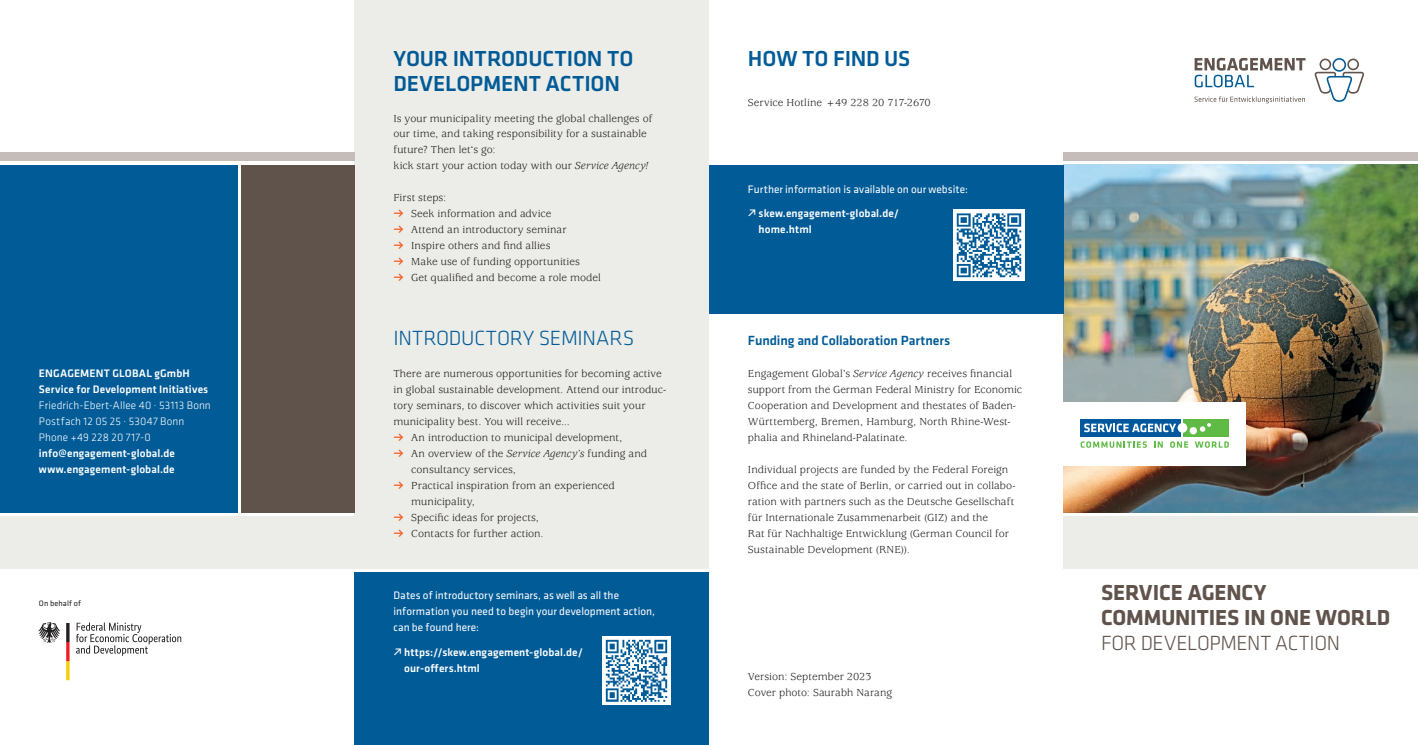
<style>
.page{position:relative;width:1418px;height:745px;background:#fff}
.page>*{position:absolute;margin:0;border:0;box-sizing:border-box;transform-origin:0 0}
.t1{font:500 22.5px/25px "Klavika";letter-spacing:-.01em;color:#005b97}
.t2{font:700 22.5px/25px "Klavika";letter-spacing:-.005em;color:#60534c}
.t3{font:300 21.25px "Klavika";letter-spacing:-.02em;color:#60534c}
.t4{font:300 21.25px "Klavika";letter-spacing:-.01em;color:#005b97}
.t5{font:500 13.75px "Klavika";letter-spacing:-.005em;color:#005b97}
.t6{font:11.25px/16px "Usherwood Std";letter-spacing:.005em;color:#231f20}
.t7{font:500 11.25px/16px "Klavika";letter-spacing:.01em;color:#fff}
.t8{font:11.25px/16px "Klavika";letter-spacing:.005em;color:#fff}
.t9{font:300 11.25px/16px "Klavika";letter-spacing:.015em;color:#fff}
.t10{font:8.12px "Klavika";letter-spacing:.015em;color:#231f20}
.s1{font-style:italic}
.s2{font-family:"Klavika";font-weight:700;color:#f25d21}
</style>
<div class="page">
<img style="left:1063px;top:165px;width:354px;height:347px">
<div style="left:0;top:165px;width:237px;height:347px;background:#005b97"></div>
<div style="left:709px;top:165px;width:354px;height:148px;background:#005b97"></div>
<div style="left:354px;top:571px;width:355px;height:173px;background:#005b97"></div>
<div style="left:354px;top:0;width:355px;height:568px;background:#ecece9"></div>
<svg style="left:1314px;top:58px;width:50px;height:44px"></svg>
<svg style="left:1194px;top:58px;width:111px;height:29px"></svg>
<svg style="left:1194px;top:96px;width:110px;height:7px"></svg>
<svg style="left:1063px;top:401px;width:182px;height:64px"></svg>
<div style="left:1063px;top:402px;width:182px;height:62px;background:#fff"></div>
<div style="left:1080px;top:419px;width:101px;height:17px;background:#01589c"></div>
<div style="left:1183px;top:419px;width:45px;height:17px;background:#60bb46"></div>
<svg style="left:1177px;top:422px;width:10px;height:10px"></svg>
<div style="left:1189px;top:427px;width:7px;height:7px;background:#fff;border-radius:50%"></div>
<svg style="left:1200px;top:423px;width:10px;height:8px"></svg>
<svg style="left:1080px;top:441px;width:66px;height:6px"></svg>
<svg style="left:1154px;top:441px;width:8px;height:6px"></svg>
<svg style="left:1170px;top:441px;width:18px;height:6px"></svg>
<svg style="left:1195px;top:441px;width:33px;height:6px"></svg>
<svg style="left:1084px;top:423px;width:92px;height:9px"></svg>
<img style="left:602px;top:636px;width:68px;height:67px">
<div style="left:1063px;top:152px;width:354px;height:9px;background:#c4bdb9"></div>
<div style="left:1063px;top:516px;width:354px;height:52px;background:#ecece9"></div>
<div style="left:0;top:152px;width:354px;height:9px;background:#c4bdb9"></div>
<div style="left:241px;top:165px;width:113px;height:347px;background:#60534c"></div>
<img style="left:953px;top:209px;width:71px;height:71px">
<div style="left:0;top:516px;width:354px;height:52px;background:#ecece9"></div>
<svg style="left:76px;top:622px;width:105px;height:33px"></svg>
<svg style="left:38px;top:622px;width:22px;height:20px"></svg>
<svg style="left:66px;top:623px;width:4px;height:56px"></svg>
<p class="t7" style="left:39px;top:365px;width:171px">ENGAGEMENT GLOBAL gGmbH<br>Service for Development Initiatives</p>
<p class="t9" style="left:39px;top:397px;width:173px">Friedrich-Ebert-Allee 40 · 53113 Bonn<br>Postfach 12 05 25 · 53047 Bonn<br>Phone +49 228 20 717-0</p>
<p class="t7" style="left:39px;top:445px;width:137px">info@engagement-global.de www.engagement-global.de</p>
<p class="t10" style="left:39px;top:598px;width:43px">On behalf of</p>
<h1 class="t1" style="left:393px;top:46px;width:241px">YOUR INTRODUCTION TO<br>DEVELOPMENT ACTION</h1>
<p class="t6" style="left:393px;top:110px;width:260px">Is your municipality meeting the global challenges of our time, and taking responsibility for a sustainable future? Then let‘s go:<br>kick start your action today with our <span class="s1">Service Agency!</span></p>
<p class="t6" style="left:393px;top:190px;width:54px">First steps:</p>
<p class="t6" style="left:393px;top:206px;width:160px"><span class="s2">•</span> Seek information and advice</p>
<p class="t6" style="left:393px;top:222px;width:175px"><span class="s2">•</span> Attend an introductory seminar</p>
<p class="t6" style="left:393px;top:238px;width:158px"><span class="s2">•</span> Inspire others and find allies</p>
<p class="t6" style="left:393px;top:254px;width:188px"><span class="s2">•</span> Make use of funding opportunities</p>
<p class="t6" style="left:393px;top:270px;width:209px"><span class="s2">•</span> Get qualified and become a role model</p>
<h2 class="t4" style="left:393px;top:326px;width:242px">INTRODUCTORY SEMINARS</h2>
<p class="t6" style="left:393px;top:365px;width:274px">There are numerous opportunities for becoming active in global sustainable development. Attend our introduc&shy;tory seminars, to discover which activities suit your municipality best. You will receive...</p>
<p class="t6" style="left:393px;top:429px;width:230px"><span class="s2">•</span> An introduction to municipal development,</p>
<p class="t6" style="left:411px;top:445px;width:237px;text-indent:-18px"><span class="s2">•</span> An overview of the <span class="s1">Service Agency’s</span> funding and consultancy services,</p>
<p class="t6" style="left:411px;top:477px;width:205px;text-indent:-18px"><span class="s2">•</span> Practical inspiration from an experienced municipality,</p>
<p class="t6" style="left:393px;top:509px;width:147px"><span class="s2">•</span> Specific ideas for projects,</p>
<p class="t6" style="left:393px;top:525px;width:152px"><span class="s2">•</span> Contacts for further action.</p>
<p class="t8" style="left:393px;top:587px;width:263px">Dates of introductory seminars, as well as all the information you need to begin your development action, can be found here:</p>
<p class="t7" style="left:404px;top:644px;width:180px;text-indent:-11px">• https://skew.engagement-global.de/ our-offers.html</p>
<h1 class="t1" style="left:748px;top:46px;width:164px">HOW TO FIND US</h1>
<p class="t6" style="left:747px;top:94px;width:184px">Service Hotline +49 228 20 717-2670</p>
<p class="t8" style="left:748px;top:182px;width:222px">Further information is available on our website:</p>
<p class="t7" style="left:758px;top:206px;width:142px;text-indent:-11px">• skew.engagement-global.de/ home.html</p>
<p class="t5" style="left:748px;top:333px;width:204px">Funding and Collaboration Partners</p>
<p class="t6" style="left:748px;top:365px;width:276px">Engagement Global’s <span class="s1">Service Agency</span> receives financial support from the German Federal Ministry for Economic Cooperation and Development and thestates of Baden-Württemberg, Bremen, Hamburg, North Rhine-West&shy;phalia and Rhineland-Palatinate.</p>
<p class="t6" style="left:748px;top:461px;width:269px">Individual projects are funded by the Federal Foreign Office and the state of Berlin, or carried out in collabo&shy;ration with partners such as the Deutsche Gesellschaft für Internationale Zusammenarbeit (GIZ) and the<br>Rat für Nachhaltige Entwicklung (German Council for Sustainable Development (RNE)).</p>
<p class="t6" style="left:748px;top:668px;width:146px">Version: September 2023<br>Cover photo: Saurabh Narang</p>
<h1 class="t2" style="left:1101px;top:580px;width:291px">SERVICE AGENCY<br>COMMUNITIES IN ONE WORLD</h1>
<h2 class="t3" style="left:1101px;top:631px;width:240px">FOR DEVELOPMENT ACTION</h2>
</div>
